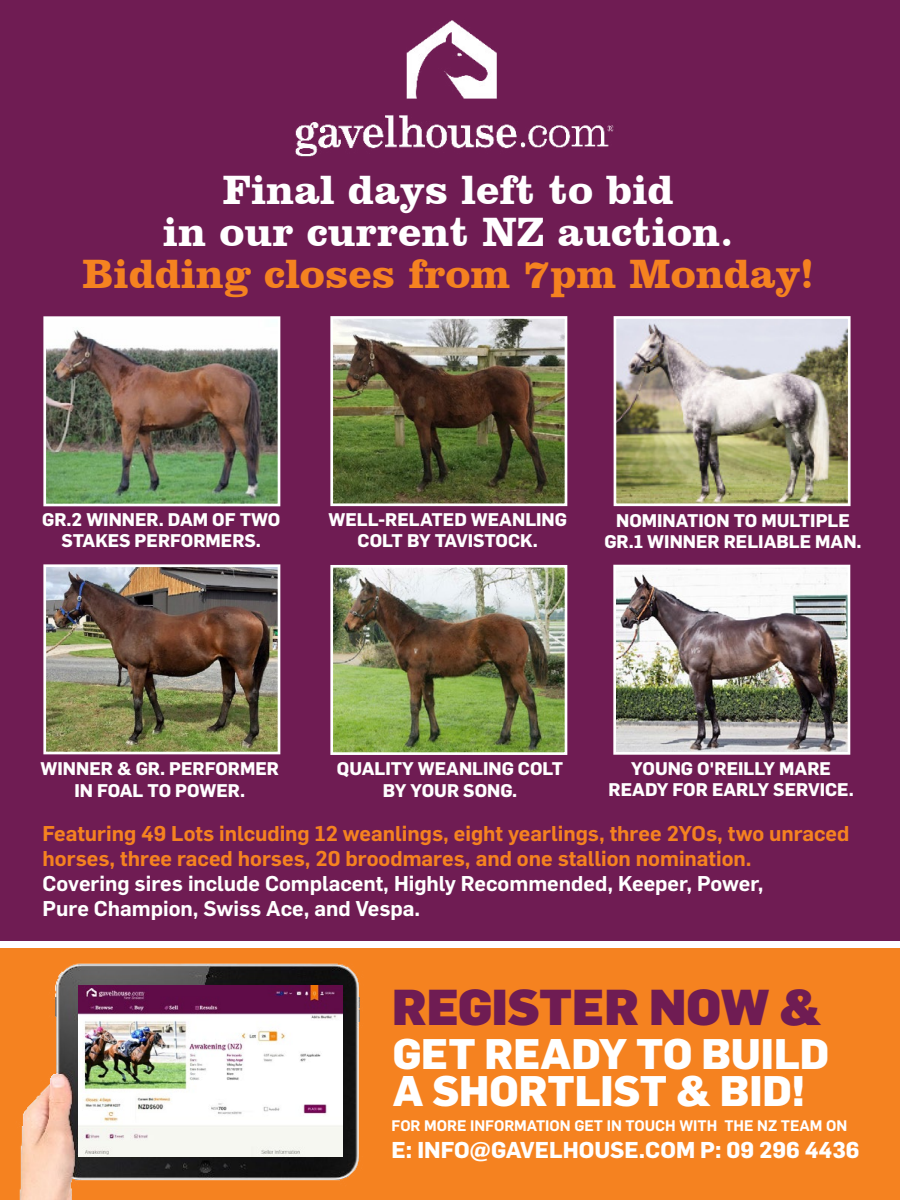
<style>
.page{position:relative;width:900px;height:1200px;background:#fff}
.page>*{position:absolute;margin:0;border:0;box-sizing:border-box;transform-origin:0 0}
.t1{font:900 49.5px "Flama";color:#6f1c53}
.t2{font:700 42px/42px "Clarendon BT";color:#fff;text-align:center}
.t3{font:800 42px/37.7px "Flama";color:#fff}
.t4{font:700 42px "Clarendon BT";color:#f58220}
.t5{font:700 22.5px "Flama";color:#fff}
.t6{font:600 21px/25.2px "Flama";color:#f58220}
.t7{font:600 21px/25.2px "Flama";color:#fff}
.t8{font:700 18px/21.6px "Flama";color:#fff;text-align:center}
.t9{font:600 15px "Flama";color:#fff}
</style>
<div class="page">
<div style="left:0;top:0;width:900px;height:940px;background:#6f1c53"></div>
<div style="left:0;top:949px;width:900px;height:251px;background:#f58220"></div>
<img style="left:0;top:940px;width:521px;height:260px">
<img style="left:47px;top:320px;width:229px;height:182px">
<div style="left:43px;top:316px;width:237px;height:190px;border:3px solid #fff"></div>
<img style="left:295px;top:20px;width:319px;height:136px">
<img style="left:334px;top:320px;width:229px;height:182px">
<div style="left:330px;top:316px;width:237px;height:190px;border:3px solid #fff"></div>
<img style="left:47px;top:568px;width:229px;height:182px">
<div style="left:43px;top:564px;width:237px;height:190px;border:3px solid #fff"></div>
<img style="left:334px;top:569px;width:229px;height:182px">
<div style="left:330px;top:565px;width:237px;height:190px;border:3px solid #fff"></div>
<img style="left:618px;top:320px;width:229px;height:182px">
<div style="left:614px;top:316px;width:237px;height:190px;border:3px solid #fff"></div>
<img style="left:617px;top:569px;width:229px;height:182px">
<div style="left:613px;top:565px;width:237px;height:190px;border:3px solid #fff"></div>
<img style="left:78px;top:985px;width:265px;height:172px">
<h2 class="t2" style="left:163px;top:167px;width:572px">Final days left to bid<br>in our current NZ auction.</h2>
<h2 class="t4" style="left:83px;top:247px;width:733px">Bidding closes from 7pm Monday!</h2>
<p class="t8" style="left:42px;top:507px;width:240px">GR.2 WINNER. DAM OF TWO<br>STAKES PERFORMERS.</p>
<p class="t8" style="left:329px;top:507px;width:240px">WELL-RELATED WEANLING<br>COLT BY TAVISTOCK.</p>
<p class="t8" style="left:604px;top:508px;width:259px">NOMINATION TO MULTIPLE<br>GR.1 WINNER RELIABLE MAN.</p>
<p class="t8" style="left:41px;top:757px;width:240px">WINNER &amp; GR. PERFORMER<br>IN FOAL TO POWER.</p>
<p class="t8" style="left:337px;top:757px;width:228px">QUALITY WEANLING COLT<br>BY YOUR SONG.</p>
<p class="t8" style="left:609px;top:756px;width:247px">YOUNG O'REILLY MARE<br>READY FOR EARLY SERVICE.</p>
<p class="t6" style="left:43px;top:819px;width:808px">Featuring 49 Lots inlcuding 12 weanlings, eight yearlings, three 2YOs, two unraced horses, three raced horses, 20 broodmares, and one stallion nomination.</p>
<p class="t7" style="left:43px;top:869px;width:722px">Covering sires include Complacent, Highly Recommended, Keeper, Power,<br>Pure Champion, Swiss Ace, and Vespa.</p>
<h1 class="t1" style="left:392px;top:971px;width:431px">REGISTER NOW &amp;</h1>
<h2 class="t3" style="left:393px;top:1032px;width:438px">GET READY TO BUILD<br>A SHORTLIST &amp; BID!</h2>
<p class="t9" style="left:392px;top:1115px;width:457px">FOR MORE INFORMATION GET IN TOUCH WITH THE NZ TEAM ON</p>
<p class="t5" style="left:392px;top:1134px;width:469px">E: INFO@GAVELHOUSE.COM P: 09 296 4436</p>
</div>
